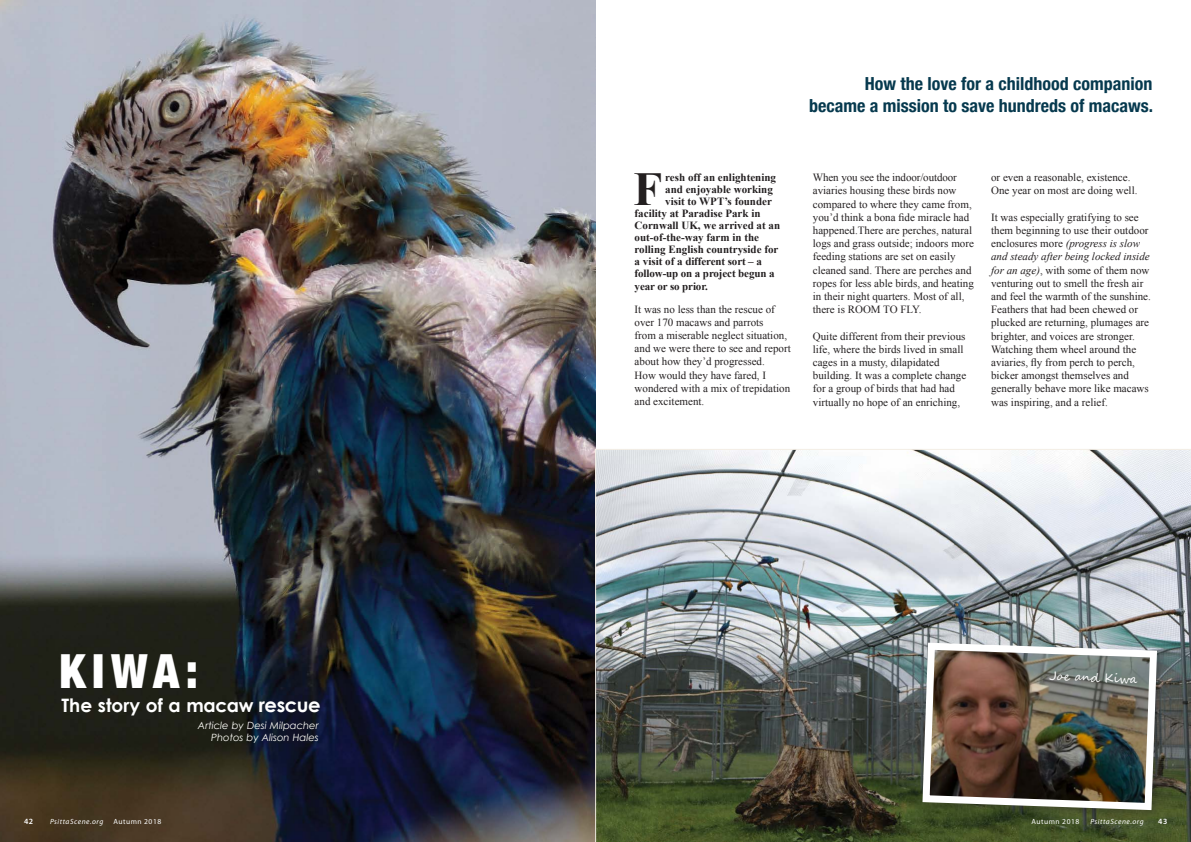
<style>
.page{position:relative;width:1191px;height:842px;background:#fff}
.page>*{position:absolute;margin:0;border:0;box-sizing:border-box;transform-origin:0 0}
.t1{font:700 47.2px "Times New Roman";color:#231f20}
.t2{font:900 condensed 47px "Helvetica Neue";color:#fff}
.t3{font:700 18.5px "Century Gothic";color:#fff}
.t4{font:700 condensed 18px/22px "Helvetica Neue";color:#06394e;text-align:right}
.t5{font:12px "Segoe Script";color:#fff}
.t6{font:11px/13.2px "Times New Roman";color:#231f20}
.t7{font:700 11px "Times New Roman";color:#231f20}
.t8{font:italic 10px/12px "Century Gothic";color:#fffef9;text-align:right}
.t9{font:600 8px "Myriad Pro";color:#fff}
.t10{font:italic 7.5px "Myriad Pro";letter-spacing:.07em;color:#fff}
.t11{font:7.5px "Myriad Pro";letter-spacing:.07em;color:#fff}
.s1{font-size:19.5px}
.s2{font-style:italic}
</style>
<div class="page">
<img style="left:0;top:0;width:595px;height:842px">
<img style="left:595px;top:449px;width:596px;height:393px">
<div style="left:921px;top:641px;width:243px;height:177px;background:#231f20;opacity:.25"></div>
<img style="left:919px;top:639px;width:241px;height:175px">
<div style="left:1048px;top:670px;width:96px;height:21px;background:#231f20;opacity:.25"></div>
<h2 class="t2" style="left:60px;top:632px;width:140px">KIWA:</h2>
<h3 class="t3" style="left:62px;top:694px;width:261px">The story of a macaw <span class="s1">rescue</span></h3>
<p class="t8" style="left:198px;top:719px;width:122px">Article by Desi Milpacher<br>Photos by Alison Hales</p>
<h3 class="t4" style="left:809px;top:71px;width:345px">How the love for a childhood companion became a mission to save hundreds of macaws.</h3>
<h1 class="t1" style="left:633px;top:157px;width:30px">F</h1>
<p class="t7" style="left:665px;top:170px;width:112px">resh off an enlightening</p>
<p class="t7" style="left:665px;top:182px;width:109px">and enjoyable working</p>
<p class="t7" style="left:665px;top:194px;width:108px">visit to WPT’s founder</p>
<p class="t7" style="left:634px;top:206px;width:127px">facility at Paradise Park in</p>
<p class="t7" style="left:634px;top:218px;width:147px">Cornwall UK, we arrived at an</p>
<p class="t7" style="left:634px;top:230px;width:126px">out-of-the-way farm in the</p>
<p class="t7" style="left:634px;top:242px;width:145px">rolling English countryside for</p>
<p class="t7" style="left:634px;top:254px;width:129px">a visit of a different sort – a</p>
<p class="t7" style="left:634px;top:266px;width:141px">follow-up on a project begun a</p>
<p class="t7" style="left:634px;top:279px;width:75px">year or so prior.</p>
<p class="t6" style="left:634px;top:302px;width:158px">It was no less than the rescue of over 170 macaws and parrots<br>from a miserable neglect situation, and we were there to see and report about how they’d progressed.<br>How would they have fared, I wondered with a mix of trepidation and excitement.</p>
<p class="t6" style="left:813px;top:171px;width:163px">When you see the indoor/outdoor aviaries housing these birds now compared to where they came from, you’d think a bona fide miracle had happened.There are perches, natural logs and grass outside; indoors more feeding stations are set on easily cleaned sand. There are perches and ropes for less able birds, and heating in their night quarters. Most of all, there is ROOM TO FLY.</p>
<p class="t6" style="left:813px;top:329px;width:155px">Quite different from their previous life, where the birds lived in small cages in a musty, dilapidated building. It was a complete change for a group of birds that had had virtually no hope of an enriching,</p>
<p class="t6" style="left:991px;top:171px;width:148px">or even a reasonable, existence.<br>One year on most are doing well.</p>
<p class="t6" style="left:991px;top:210px;width:161px">It was especially gratifying to see them beginning to use their outdoor enclosures more <span class="s2">(progress is slow and steady after being locked inside for an age)</span>, with some of them now venturing out to smell the fresh air and feel the warmth of the sunshine.<br>Feathers that had been chewed or plucked are returning, plumages are brighter, and voices are stronger.<br>Watching them wheel around the aviaries, fly from perch to perch, bicker amongst themselves and generally behave more like macaws was inspiring, and a relief.</p>
<p class="t5" style="left:1049px;top:666px;width:90px;rotate:2deg">Joe and Kiwa</p>
<p class="t9" style="left:24px;top:816px;width:11px">42</p>
<p class="t10" style="left:50px;top:817px;width:55px">PsittaScene.org</p>
<p class="t11" style="left:113px;top:817px;width:49px">Autumn 2018</p>
<p class="t11" style="left:1031px;top:817px;width:49px">Autumn 2018</p>
<p class="t10" style="left:1090px;top:816px;width:55px">PsittaScene.org</p>
<p class="t9" style="left:1158px;top:816px;width:11px">43</p>
</div>
